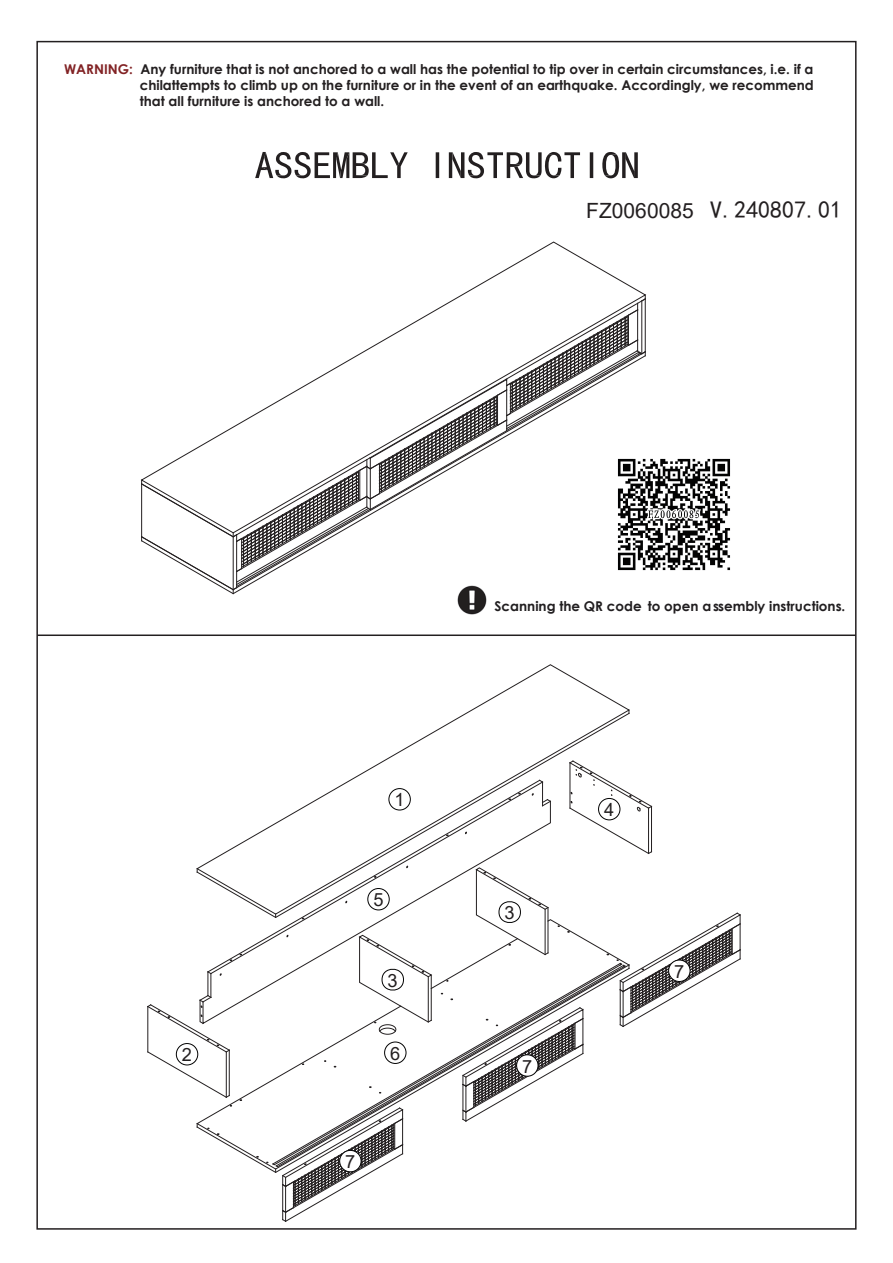
<style>
.page{position:relative;width:893px;height:1263px;background:#fff}
.page>*{position:absolute;margin:0;border:0;box-sizing:border-box;transform-origin:0 0}
.t1{font:24px "Sim Hei";color:#231f20}
.t2{font:21px "Arial";color:#231f20}
.t3{font:18.3px "Arial";color:#231f20}
.t4{font:700 13.5px/16.2px "Century Gothic";color:#231f20;text-align:justify}
.t5{font:700 13.5px "Century Gothic";color:#211e20}
.s1{color:#822325}
</style>
<div class="page">
<hr style="left:37px;top:634px;width:819px;height:2px;background:#231f20">
<svg style="left:220px;top:928px;width:62px;height:36px"></svg>
<svg style="left:196px;top:968px;width:86px;height:205px"></svg>
<svg style="left:147px;top:971px;width:83px;height:127px"></svg>
<hr style="left:229px;top:1050px;width:1px;height:45px;background:#231f20">
<hr style="left:148px;top:1006px;width:1px;height:46px;background:#231f20">
<hr style="left:226px;top:1052px;width:1px;height:45px;background:#231f20">
<svg style="left:630px;top:793px;width:22px;height:61px"></svg>
<hr style="left:651px;top:806px;width:1px;height:46px;background:#231f20">
<hr style="left:648px;top:808px;width:1px;height:45px;background:#231f20">
<svg style="left:196px;top:713px;width:434px;height:205px"></svg>
<div style="left:389px;top:788px;width:21px;height:22px;background:#fff;border-radius:50%"></div>
<div style="left:389px;top:788px;width:22px;height:22px;border:1px solid #030303;border-radius:50%"></div>
<div style="left:176px;top:1043px;width:22px;height:22px;background:#fff;border-radius:50%"></div>
<div style="left:176px;top:1043px;width:22px;height:22px;border:1px solid #030303;border-radius:50%"></div>
<div style="left:598px;top:798px;width:22px;height:22px;background:#fff;border-radius:50%"></div>
<div style="left:598px;top:798px;width:22px;height:22px;border:1px solid #030303;border-radius:50%"></div>
<svg style="left:141px;top:295px;width:505px;height:299px"></svg>
<svg style="left:282px;top:865px;width:459px;height:357px"></svg>
<svg style="left:255px;top:152px;width:153px;height:27px"></svg>
<hr style="left:436px;top:152px;width:3px;height:26px;background:#231f20">
<svg style="left:449px;top:152px;width:131px;height:27px"></svg>
<hr style="left:590px;top:152px;width:3px;height:26px;background:#231f20">
<svg style="left:602px;top:152px;width:36px;height:27px"></svg>
<img style="left:454px;top:582px;width:36px;height:33px">
<img style="left:615px;top:455px;width:116px;height:119px">
<p class="t4" style="left:140px;top:60px;width:676px;text-indent:-76px"><span class="s1">WARNING:</span> Any furniture that is not anchored to a wall has the potential to tip over in certain circumstances, i.e. if a chilattempts to climb up on the furniture or in the event of an earthquake. Accordingly, we recommend that all furniture is anchored to a wall.</p>
<h2 class="t2" style="left:586px;top:196px;width:109px">FZ0060085</h2>
<h1 class="t1" style="left:710px;top:198px;width:133px">V.240807.01</h1>
<h3 class="t3" style="left:182px;top:1042px;width:12px">2</h3>
<h3 class="t3" style="left:394px;top:787px;width:12px">1</h3>
<h3 class="t3" style="left:373px;top:887px;width:12px">5</h3>
<h3 class="t3" style="left:388px;top:968px;width:12px">3</h3>
<h3 class="t3" style="left:390px;top:1041px;width:12px">6</h3>
<h3 class="t3" style="left:345px;top:1149px;width:12px">7</h3>
<p class="t5" style="left:495px;top:596px;width:352px">Scanning the QR code to open assembly instructions.</p>
<h3 class="t3" style="left:505px;top:900px;width:12px">3</h3>
<h3 class="t3" style="left:522px;top:1053px;width:12px">7</h3>
<h3 class="t3" style="left:604px;top:797px;width:12px">4</h3>
<h3 class="t3" style="left:674px;top:959px;width:12px">7</h3>
</div>
